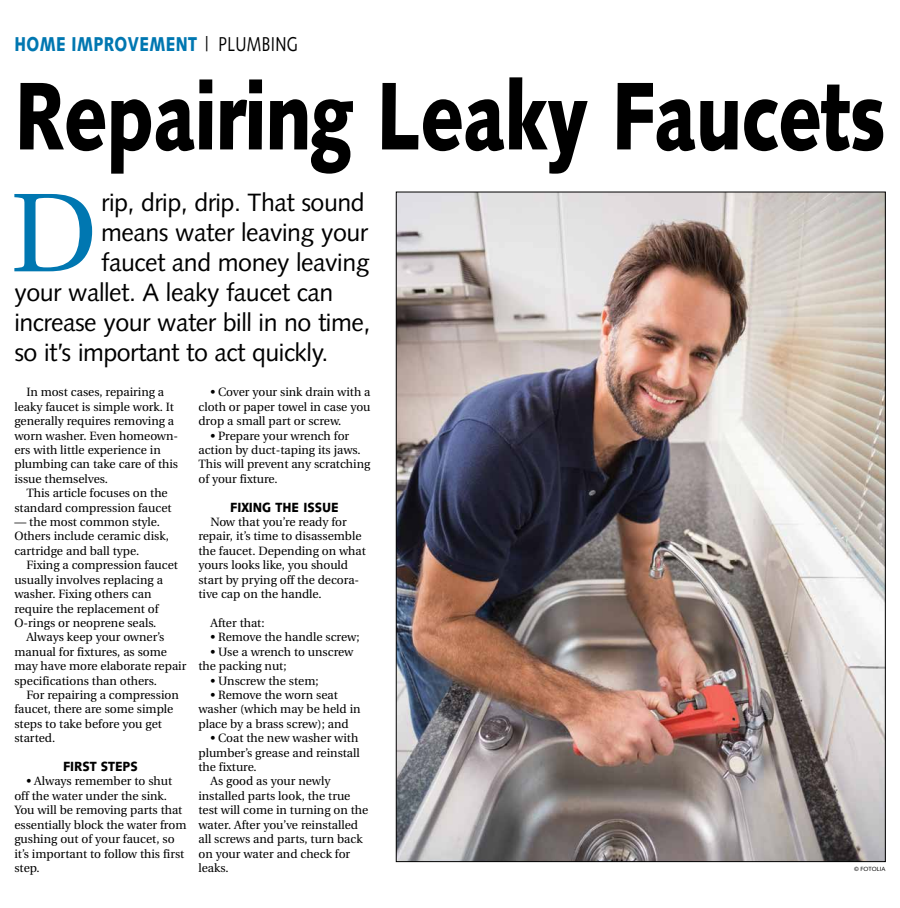
<style>
.page{position:relative;width:900px;height:908px;background:#fff}
.page>*{position:absolute;margin:0;border:0;box-sizing:border-box;transform-origin:0 0}
.t1{font:111.7px "Utopia";color:#0077b1}
.t2{font:900 96px "Syntax";letter-spacing:-.015em;color:#000;scale:.77 1}
.t3{font:25px "Syntax";letter-spacing:-.02em;color:#000}
.t4{font:900 20px "Syntax";letter-spacing:.025em;color:#0077b1;scale:.77 1}
.t5{font:900 13.3px "Syntax";color:#000;scale:.91 1}
.t6{font:12px/14.4px "Utopia";color:#000}
.t7{font:6px "Syntax";color:#000}
.s1{font-weight:400;color:#000}
</style>
<div class="page">
<img style="left:398px;top:194px;width:486px;height:665px">
<h3 class="t4" style="left:14px;top:32px;width:370px">HOME IMPROVEMENT <span class="s1">| PLUMBING</span></h3>
<h2 class="t2" style="left:14px;top:59px;width:1133px">Repairing Leaky Faucets</h2>
<h1 class="t1" style="left:10px;top:172px;width:89px">D</h1>
<h3 class="t3" style="left:101px;top:188px;width:265px">rip, drip, drip. That sound</h3>
<h3 class="t3" style="left:101px;top:218px;width:269px">means water leaving your</h3>
<h3 class="t3" style="left:101px;top:248px;width:270px">faucet and money leaving</h3>
<h3 class="t3" style="left:14px;top:278px;width:321px">your wallet. A leaky faucet can</h3>
<h3 class="t3" style="left:14px;top:308px;width:357px">increase your water bill in no time,</h3>
<h3 class="t3" style="left:14px;top:338px;width:316px">so it’s important to act quickly.</h3>
<p class="t6" style="left:14px;top:385px;width:165px;text-indent:12px">In most cases, repairing a leaky faucet is simple work. It generally requires removing a worn washer. Even homeown&shy;ers with little experience in plumbing can take care of this issue themselves.</p>
<p class="t6" style="left:14px;top:486px;width:159px;text-indent:12px">This article focuses on the standard compression faucet</p>
<p class="t6" style="left:14px;top:515px;width:156px">— the most common style.<br>Others include ceramic disk, cartridge and ball type.</p>
<p class="t6" style="left:14px;top:558px;width:165px;text-indent:12px">Fixing a compression faucet usually involves replacing a washer. Fixing others can require the replacement of<br>O-rings or neoprene seals.</p>
<p class="t6" style="left:14px;top:630px;width:174px;text-indent:12px">Always keep your owner’s manual for fixtures, as some may have more elaborate repair specifications than others.</p>
<p class="t6" style="left:14px;top:687px;width:166px;text-indent:12px">For repairing a compression faucet, there are some simple steps to take before you get started.</p>
<p class="t5" style="left:63px;top:758px;width:84px">FIRST STEPS</p>
<p class="t6" style="left:14px;top:774px;width:174px;text-indent:12px">• Always remember to shut off the water under the sink.<br>You will be removing parts that essentially block the water from gushing out of your faucet, so it’s important to follow this first step.</p>
<p class="t6" style="left:198px;top:385px;width:174px;text-align:justify;text-indent:12px">• Cover your sink drain with a cloth or paper towel in case you drop a small part or screw.</p>
<p class="t6" style="left:198px;top:428px;width:173px;text-indent:12px">• Prepare your wrench for action by duct-taping its jaws.<br>This will prevent any scratching of your fixture.</p>
<p class="t5" style="left:230px;top:499px;width:120px">FIXING THE ISSUE</p>
<p class="t6" style="left:198px;top:515px;width:169px;text-indent:12px">Now that you’re ready for repair, it’s time to disassemble the faucet. Depending on what yours looks like, you should start by prying off the decora&shy;tive cap on the handle.</p>
<p class="t6" style="left:210px;top:615px;width:56px">After that:</p>
<p class="t6" style="left:210px;top:630px;width:151px">• Remove the handle screw;</p>
<p class="t6" style="left:198px;top:644px;width:157px;text-indent:12px">• Use a wrench to unscrew the packing nut;</p>
<p class="t6" style="left:210px;top:673px;width:110px">• Unscrew the stem;</p>
<p class="t6" style="left:198px;top:687px;width:164px;text-indent:12px">• Remove the worn seat washer (which may be held in place by a brass screw); and</p>
<p class="t6" style="left:210px;top:731px;width:149px">• Coat the new washer with</p>
<p class="t6" style="left:198px;top:745px;width:163px">plumber’s grease and reinstall</p>
<p class="t6" style="left:198px;top:759px;width:60px">the fixture.</p>
<p class="t6" style="left:210px;top:774px;width:122px">As good as your newly</p>
<p class="t6" style="left:198px;top:788px;width:154px">installed parts look, the true</p>
<p class="t6" style="left:198px;top:803px;width:171px">test will come in turning on the</p>
<p class="t6" style="left:198px;top:817px;width:161px">water. After you’ve reinstalled</p>
<p class="t6" style="left:198px;top:831px;width:166px">all screws and parts, turn back</p>
<p class="t6" style="left:198px;top:846px;width:153px">on your water and check for</p>
<p class="t6" style="left:198px;top:860px;width:32px">leaks.</p>
<p class="t7" style="left:854px;top:865px;width:33px">© FOTOLIA</p>
</div>
